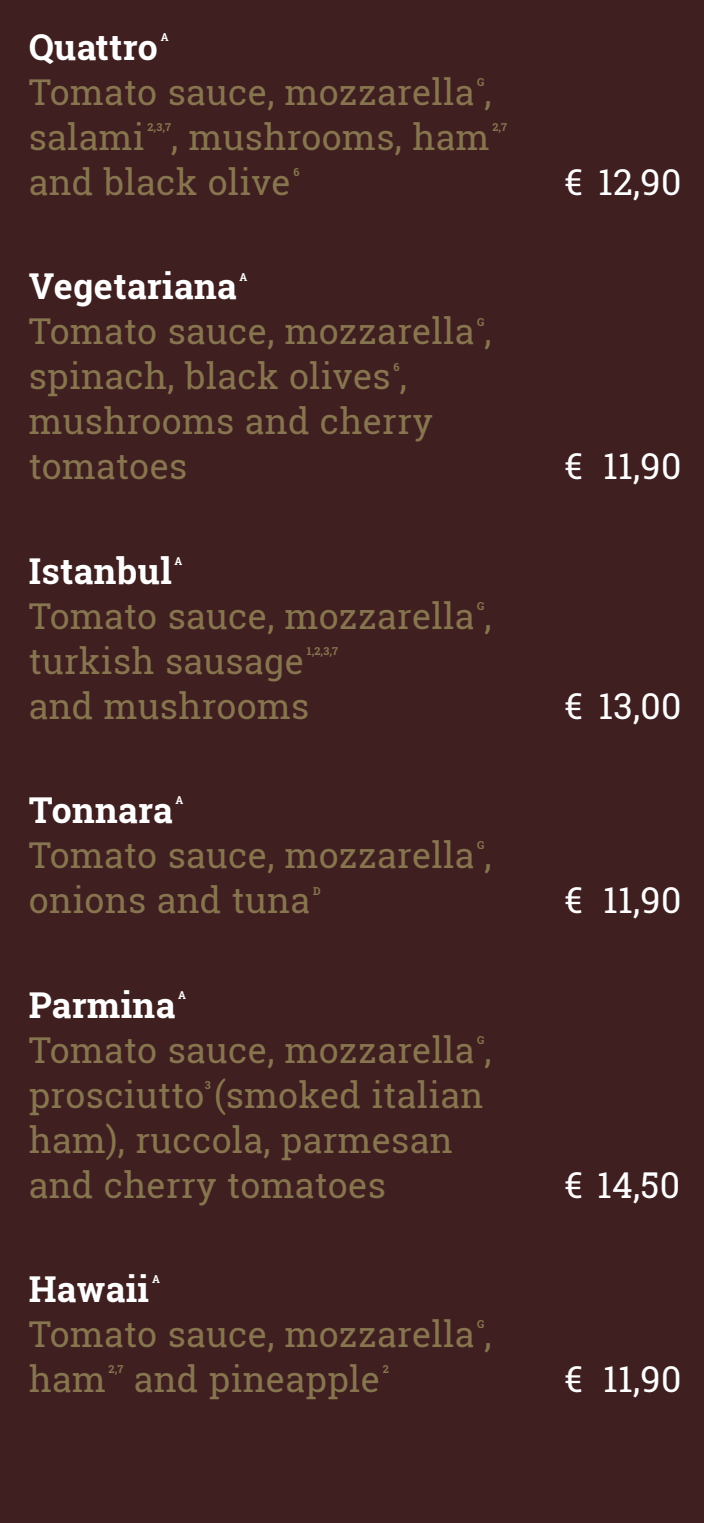
<style>
.page{position:relative;width:704px;height:1523px;background:#fff}
.page>*{position:absolute;margin:0;border:0;box-sizing:border-box;transform-origin:0 0}
.t1{font:35.62px/45px "Roboto Slab";letter-spacing:.01em;color:#86754f}
.t2{font:700 35.62px "Roboto Slab";letter-spacing:.01em;color:#fff}
.t3{font:35.62px "Roboto Slab";letter-spacing:.01em;color:#fff}
.t4{font:700 10.94px "Roboto Slab";color:#86754f}
.t5{font:700 10.94px "Roboto Slab";color:#fff}
</style>
<div class="page">
<div style="left:0;top:0;width:703px;height:1522px;background:#401f20"></div>
<p class="t2" style="left:29px;top:22px;width:130px">Quattro</p>
<p class="t5" style="left:160px;top:30px;width:9px">A</p>
<p class="t1" style="left:29px;top:69px;width:464px">Tomato sauce, mozzarella ,</p>
<p class="t4" style="left:477px;top:75px;width:9px">G</p>
<p class="t1" style="left:29px;top:114px;width:117px">salami</p>
<p class="t4" style="left:147px;top:120px;width:25px">2,3,7</p>
<p class="t1" style="left:171px;top:114px;width:319px">, mushrooms, ham</p>
<p class="t4" style="left:492px;top:120px;width:16px">2,7</p>
<p class="t1" style="left:29px;top:159px;width:263px">and black olive</p>
<p class="t4" style="left:293px;top:165px;width:8px">6</p>
<p class="t3" style="left:564px;top:157px;width:118px">€ 12,90</p>
<p class="t2" style="left:29px;top:262px;width:209px">Vegetariana</p>
<p class="t5" style="left:239px;top:269px;width:9px">A</p>
<p class="t1" style="left:29px;top:308px;width:464px">Tomato sauce, mozzarella ,</p>
<p class="t4" style="left:477px;top:314px;width:9px">G</p>
<p class="t1" style="left:29px;top:353px;width:379px">spinach, black olives ,</p>
<p class="t4" style="left:393px;top:359px;width:8px">6</p>
<p class="t1" style="left:29px;top:398px;width:405px">mushrooms and cherry tomatoes</p>
<p class="t2" style="left:29px;top:546px;width:144px">Istanbul</p>
<p class="t5" style="left:174px;top:553px;width:9px">A</p>
<p class="t1" style="left:29px;top:593px;width:464px">Tomato sauce, mozzarella ,</p>
<p class="t4" style="left:477px;top:598px;width:9px">G</p>
<p class="t3" style="left:564px;top:442px;width:118px">€ 11,90</p>
<p class="t1" style="left:29px;top:638px;width:276px">turkish sausage</p>
<p class="t4" style="left:306px;top:643px;width:33px">1,2,3,7</p>
<p class="t1" style="left:29px;top:683px;width:282px">and mushrooms</p>
<p class="t3" style="left:564px;top:681px;width:118px">€ 13,00</p>
<p class="t2" style="left:29px;top:786px;width:145px">Tonnara</p>
<p class="t5" style="left:175px;top:793px;width:9px">A</p>
<p class="t1" style="left:29px;top:832px;width:464px">Tomato sauce, mozzarella ,</p>
<p class="t4" style="left:477px;top:838px;width:9px">G</p>
<p class="t1" style="left:29px;top:877px;width:283px">onions and tuna</p>
<p class="t4" style="left:313px;top:883px;width:9px">D</p>
<p class="t3" style="left:564px;top:876px;width:118px">€ 11,90</p>
<p class="t2" style="left:29px;top:980px;width:148px">Parmina</p>
<p class="t5" style="left:178px;top:987px;width:9px">A</p>
<p class="t1" style="left:29px;top:1027px;width:464px">Tomato sauce, mozzarella ,</p>
<p class="t4" style="left:477px;top:1032px;width:9px">G</p>
<p class="t1" style="left:29px;top:1072px;width:456px">prosciutto (smoked italian</p>
<p class="t4" style="left:205px;top:1077px;width:7px">3</p>
<p class="t1" style="left:29px;top:1117px;width:425px">ham), ruccola, parmesan and cherry tomatoes</p>
<p class="t2" style="left:29px;top:1264px;width:122px">Hawaii</p>
<p class="t5" style="left:152px;top:1271px;width:9px">A</p>
<p class="t1" style="left:29px;top:1311px;width:464px">Tomato sauce, mozzarella ,</p>
<p class="t4" style="left:477px;top:1316px;width:9px">G</p>
<p class="t3" style="left:564px;top:1160px;width:117px">€ 14,50</p>
<p class="t1" style="left:29px;top:1356px;width:79px">ham</p>
<p class="t4" style="left:109px;top:1361px;width:16px">2,7</p>
<p class="t1" style="left:134px;top:1356px;width:247px">and pineapple</p>
<p class="t4" style="left:382px;top:1361px;width:8px">2</p>
<p class="t3" style="left:564px;top:1354px;width:118px">€ 11,90</p>
</div>
